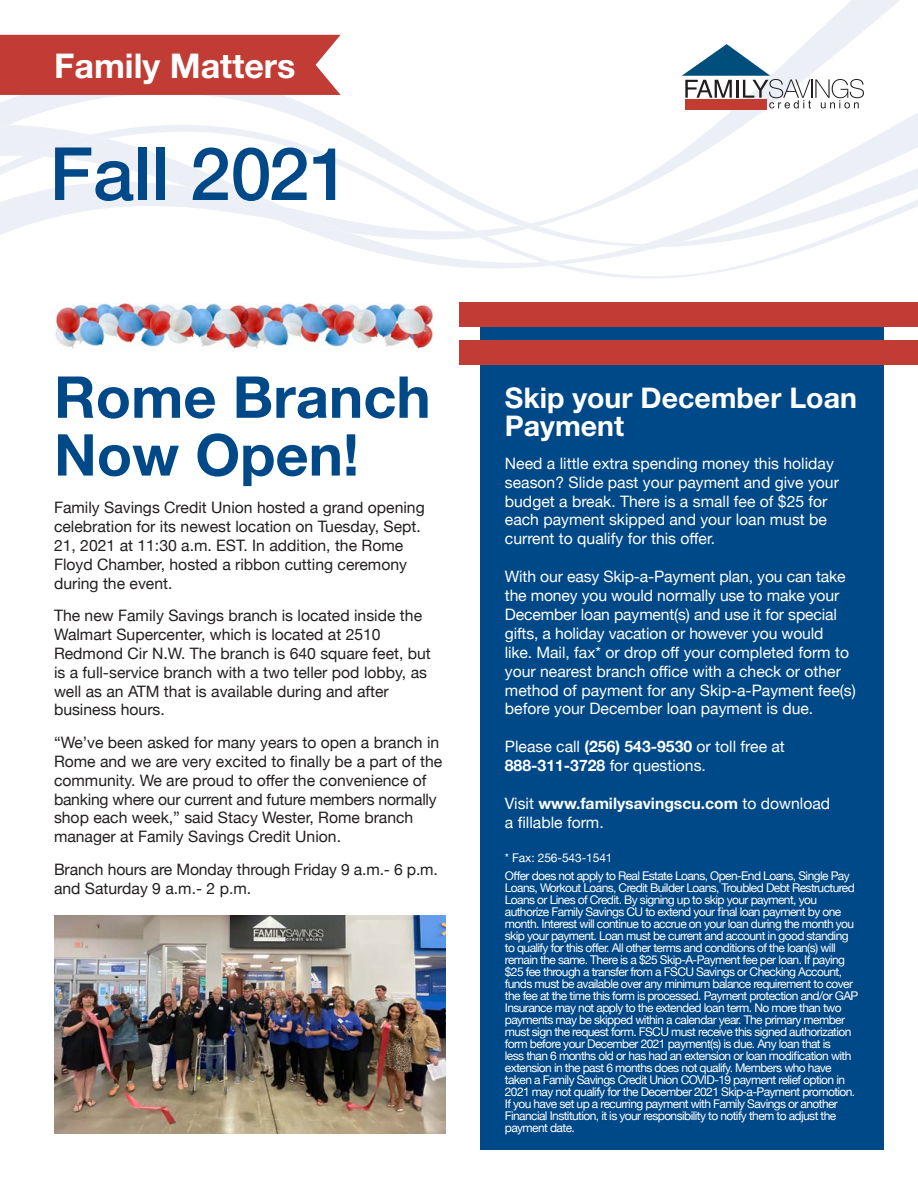
<style>
.page{position:relative;width:918px;height:1188px;background:#fff}
.page>*{position:absolute;margin:0;border:0;box-sizing:border-box;transform-origin:0 0}
.t1{font:500 73.5px "Helvetica Neue LT Std";color:#004988}
.t2{font:700 57.75px/57.8px "Helvetica Neue LT";color:#004988}
.t3{font:700 34.2px "Helvetica Neue LT";color:#fff}
.t4{font:700 28.5px/28.5px "Helvetica Neue LT";color:#fff}
.t5{font:15.75px/18.9px "Helvetica Neue";color:#231f20}
.t6{font:15.75px/18.9px "Helvetica Neue";color:#fff}
.t7{font:12px/12px "Helvetica Neue";letter-spacing:-.05em;color:#fff}
.s1{font-weight:700}
</style>
<div class="page">
<svg style="left:0;top:0;width:900px;height:44px"></svg>
<svg style="left:0;top:95px;width:764px;height:18px"></svg>
<svg style="left:0;top:113px;width:918px;height:166px"></svg>
<svg style="left:24px;top:135px;width:538px;height:130px"></svg>
<div style="left:685px;top:100px;width:82px;height:10px;background:#c23c32"></div>
<svg style="left:682px;top:44px;width:182px;height:65px"></svg>
<div style="left:0;top:35px;width:341px;height:60px;background:#c13c34"></div>
<img style="left:54px;top:303px;width:184px;height:48px">
<img style="left:238px;top:303px;width:196px;height:48px">
<img style="left:54px;top:916px;width:392px;height:218px">
<div style="left:480px;top:302px;width:404px;height:848px;background:#004988"></div>
<div style="left:459px;top:340px;width:459px;height:24px;background:#c13c34"></div>
<div style="left:459px;top:302px;width:459px;height:25px;background:#c13c34"></div>
<h3 class="t3" style="left:54px;top:45px;width:243px">Family Matters</h3>
<h1 class="t1" style="left:50px;top:130px;width:302px">Fall 2021</h1>
<h2 class="t2" style="left:54px;top:367px;width:378px">Rome Branch<br>Now Open!</h2>
<h3 class="t4" style="left:505px;top:383px;width:354px">Skip your December Loan<br>Payment</h3>
<h3 class="t6" style="left:505px;top:455px;width:336px">Need a little extra spending money this holiday season? Slide past your payment and give your budget a break. There is a small fee of $25 for each payment skipped and your loan must be current to qualify for this offer.</h3>
<p class="t6" style="left:505px;top:568px;width:352px">With our easy Skip-a-Payment plan, you can take the money you would normally use to make your December loan payment(s) and use it for special gifts, a holiday vacation or however you would<br>like. Mail, fax* or drop off your completed form to your nearest branch office with a check or other method of payment for any Skip-a-Payment fee(s) before your December loan payment is due.</p>
<h3 class="t6" style="left:505px;top:738px;width:282px">Please call <span class="s1">(256) 543-9530</span> or toll free at<br><span class="s1">888-311-3728</span> for questions.</h3>
<h3 class="t6" style="left:505px;top:795px;width:327px">Visit <span class="s1">www.familysavingscu.com</span> to download a fillable form.</h3>
<p class="t7" style="left:505px;top:849px;width:346px;line-height:18.8px">* Fax: 256-543-1541<br>Offer does not apply to Real Estate Loans, Open-End Loans, Single Pay</p>
<p class="t7" style="left:505px;top:883px;width:355px">Loans, Workout Loans, Credit Builder Loans, Troubled Debt Restructured Loans or Lines of Credit. By signing up to skip your payment, you authorize Family Savings CU to extend your final loan payment by one month. Interest will continue to accrue on your loan during the month you skip your payment. Loan must be current and account in good standing to qualify for this offer. All other terms and conditions of the loan(s) will remain the same. There is a $25 Skip-A-Payment fee per loan. If paying $25 fee through a transfer from a FSCU Savings or Checking Account, funds must be available over any minimum balance requirement to cover the fee at the time this form is processed. Payment protection and/or GAP Insurance may not apply to the extended loan term. No more than two payments may be skipped within a calendar year. The primary member must sign the request form. FSCU must receive this signed authorization form before your December 2021 payment(s) is due. Any loan that is<br>less than 6 months old or has had an extension or loan modification with extension in the past 6 months does not qualify. Members who have taken a Family Savings Credit Union COVID-19 payment relief option in 2021 may not qualify for the December 2021 Skip-a-Payment promotion.<br>If you have set up a recurring payment with Family Savings or another Financial Institution, it is your responsibility to notify them to adjust the payment date.</p>
<h3 class="t5" style="left:54px;top:499px;width:372px">Family Savings Credit Union hosted a grand opening celebration for its newest location on Tuesday, Sept.<br>21, 2021 at 11:30 a.m. EST. In addition, the Rome Floyd Chamber, hosted a ribbon cutting ceremony during the event.</h3>
<p class="t5" style="left:54px;top:607px;width:378px">The new Family Savings branch is located inside the Walmart Supercenter, which is located at 2510<br>Redmond Cir N.W. The branch is 640 square feet, but is a full-service branch with a two teller pod lobby, as well as an ATM that is available during and after business hours.</p>
<p class="t5" style="left:54px;top:734px;width:390px">“We’ve been asked for many years to open a branch in Rome and we are very excited to finally be a part of the community. We are proud to offer the convenience of banking where our current and future members normally shop each week,” said Stacy Wester, Rome branch manager at Family Savings Credit Union.</p>
<h3 class="t5" style="left:54px;top:861px;width:385px">Branch hours are Monday through Friday 9 a.m.- 6 p.m. and Saturday 9 a.m.- 2 p.m.</h3>
</div>
